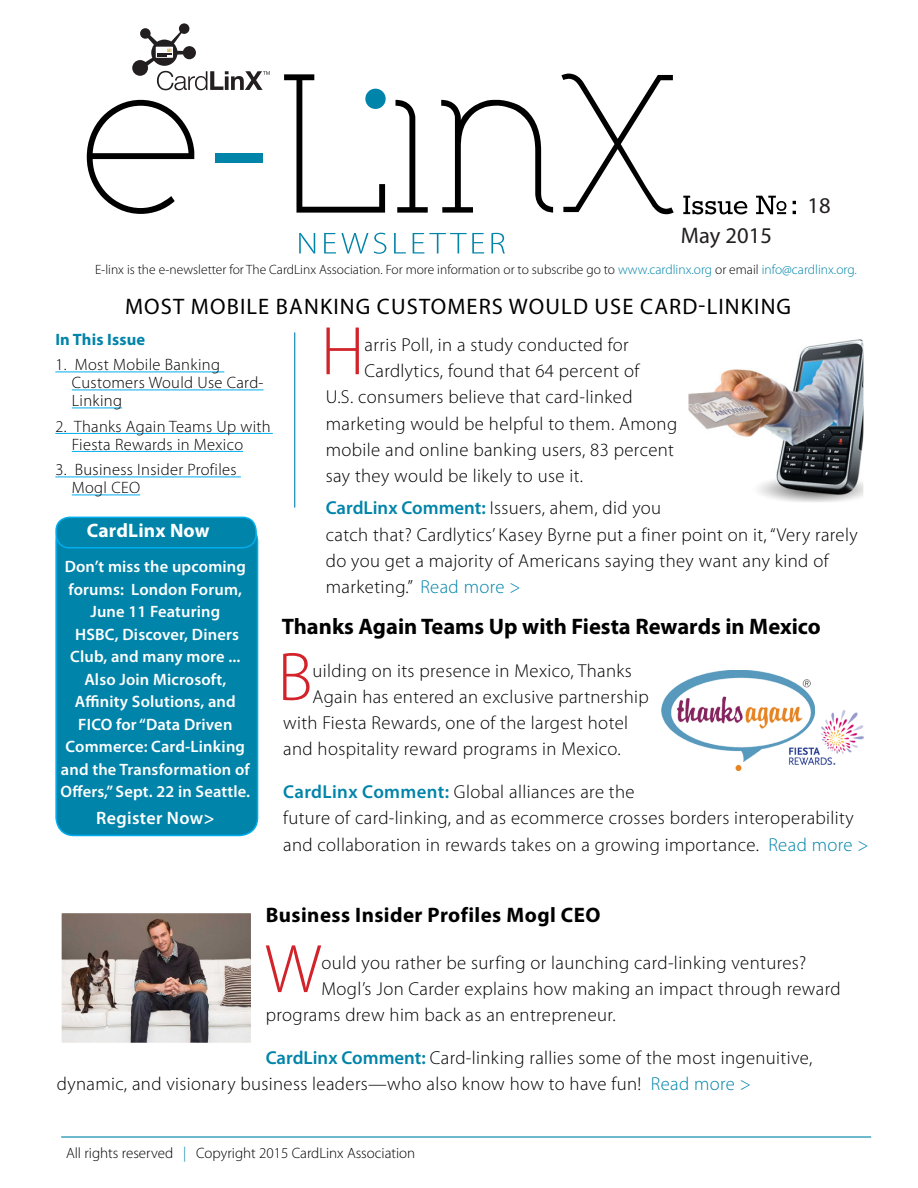
<style>
.page{position:relative;width:918px;height:1188px;background:#fff}
.page>*{position:absolute;margin:0;border:0;box-sizing:border-box;transform-origin:0 0}
.t1{font:300 69.3px "Myriad Pro";color:#d2232a}
.t2{font:22.5px "Myriad Pro";letter-spacing:.05em;color:#000}
.t3{font:700 22.5px "Myriad Pro";color:#000}
.t4{font:22.5px "Myriad Pro";letter-spacing:.005em;color:#231f20}
.t5{font:700 21px "Myriad Pro";letter-spacing:.02em;color:#000}
.t6{font:700 19.5px "Myriad Pro";letter-spacing:.01em;color:#fff}
.t7{font:300 18.75px/26.2px "Myriad Pro";letter-spacing:.02em;color:#000}
.t8{font:600 18px "Myriad Pro";letter-spacing:.02em;color:#fff}
.t9{font:600 16.5px/22.5px "Myriad Pro";letter-spacing:.01em;color:#fff;text-align:center}
.t10{font:300 16.5px/18px "Myriad Pro";letter-spacing:.02em;color:#000}
.t11{font:700 16.5px "Myriad Pro";letter-spacing:.01em;color:#0084a9}
.t12{font:300 15px "Myriad Pro";color:#000}
.t13{font:300 13.5px "Myriad Pro";color:#000}
.s1{color:#0084a9}
.s2{font-weight:600;color:#0084a9}
</style>
<div class="page">
<hr style="left:55px;top:372px;width:169px;height:1px;background:#00aeef">
<hr style="left:72px;top:390px;width:192px;height:1px;background:#00aeef">
<hr style="left:72px;top:408px;width:50px;height:1px;background:#00aeef">
<hr style="left:55px;top:433px;width:218px;height:1px;background:#00aeef">
<hr style="left:72px;top:451px;width:171px;height:1px;background:#00aeef">
<hr style="left:55px;top:477px;width:186px;height:1px;background:#00aeef">
<hr style="left:72px;top:495px;width:68px;height:1px;background:#00aeef">
<hr style="left:61px;top:1136px;width:810px;height:2px;background:#0084a9">
<img style="left:62px;top:913px;width:189px;height:130px">
<svg style="left:87px;top:100px;width:107px;height:114px"></svg>
<svg style="left:284px;top:74px;width:101px;height:139px"></svg>
<svg style="left:396px;top:100px;width:32px;height:113px"></svg>
<svg style="left:441px;top:100px;width:112px;height:113px"></svg>
<svg style="left:561px;top:73px;width:113px;height:141px"></svg>
<div style="left:365px;top:89px;width:21px;height:20px;background:#0084a9;border-radius:50%"></div>
<svg style="left:132px;top:23px;width:138px;height:67px"></svg>
<div style="left:215px;top:153px;width:48px;height:10px;background:#0084a9"></div>
<svg style="left:299px;top:233px;width:16px;height:20px"></svg>
<svg style="left:324px;top:233px;width:62px;height:21px"></svg>
<svg style="left:394px;top:233px;width:12px;height:20px"></svg>
<svg style="left:413px;top:233px;width:71px;height:20px"></svg>
<svg style="left:491px;top:233px;width:14px;height:20px"></svg>
<svg style="left:683px;top:196px;width:64px;height:18px"></svg>
<svg style="left:756px;top:196px;width:30px;height:18px"></svg>
<img style="left:688px;top:339px;width:175px;height:163px">
<img style="left:662px;top:671px;width:201px;height:99px">
<div style="left:56px;top:523px;width:202px;height:312px;background:#0084a9;border-radius:18px"></div>
<div style="left:55px;top:522px;width:203px;height:314px;border:2px solid #00aeef;border-radius:18px"></div>
<div style="left:56px;top:517px;width:200px;height:31px;background:#0084a9;border-radius:14px"></div>
<div style="left:55px;top:517px;width:202px;height:32px;border:2px solid #00aeef;border-radius:14px"></div>
<hr style="left:294px;top:332px;width:1px;height:176px;background:#0084a9">
<p class="t4" style="left:681px;top:221px;width:93px">MAY 2015</p>
<p class="t4" style="left:807px;top:192px;width:25px">18</p>
<p class="t13" style="left:95px;top:261px;width:763px">E-linx is the e-newsletter for The CardLinx Association. For more information or to subscribe go to <span class="s1">www.cardlinx.org</span> or email <span class="s1">info@cardlinx.org.</span></p>
<p class="t2" style="left:125px;top:292px;width:668px">MOST MOBILE BANKING CUSTOMERS WOULD USE CARD-LINKING</p>
<p class="t11" style="left:55px;top:328px;width:91px">In This Issue</p>
<p class="t10" style="left:72px;top:356px;width:193px;text-indent:-16px">1. Most Mobile Banking<br>Customers Would Use Card-<br>Linking</p>
<p class="t10" style="left:72px;top:417px;width:200px;text-indent:-16px">2. Thanks Again Teams Up with<br>Fiesta Rewards in Mexico</p>
<p class="t10" style="left:72px;top:461px;width:166px;text-indent:-16px">3. Business Insider Profiles<br>Mogl CEO</p>
<h1 class="t1" style="left:321px;top:309px;width:45px">H</h1>
<p class="t7" style="left:364px;top:331px;width:266px">arris Poll, in a study conducted for</p>
<p class="t7" style="left:364px;top:358px;width:276px">Cardlytics, found that 64 percent of</p>
<p class="t7" style="left:326px;top:384px;width:308px">U.S. consumers believe that card-linked</p>
<p class="t7" style="left:326px;top:410px;width:353px">marketing would be helpful to them. Among</p>
<p class="t7" style="left:326px;top:436px;width:350px">mobile and online banking users, 83 percent</p>
<p class="t7" style="left:326px;top:463px;width:259px">say they would be likely to use it.</p>
<p class="t7" style="left:326px;top:495px;width:533px"><span class="s2">CardLinx Comment:</span> Issuers, ahem, did you<br>catch that? Cardlytics’ Kasey Byrne put a finer point on it, “Very rarely do you get a majority of Americans saying they want any kind of marketing.” <span class="s1">Read more &gt;</span></p>
<p class="t6" style="left:87px;top:518px;width:124px">CardLinx Now</p>
<p class="t9" style="left:61px;top:555px;width:191px">Don’t miss the upcoming forums: London Forum,<br>June 11 Featuring<br>HSBC, Discover, Diners<br>Club, and many more ...<br>Also Join Microsoft,<br>Affinity Solutions, and<br>FICO for “Data Driven<br>Commerce: Card-Linking and the Transformation of<br>Offers,” Sept. 22 in Seattle.</p>
<p class="t8" style="left:96px;top:807px;width:120px">Register Now&gt;</p>
<p class="t3" style="left:282px;top:612px;width:541px">Thanks Again Teams Up with Fiesta Rewards in Mexico</p>
<h1 class="t1" style="left:278px;top:635px;width:36px">B</h1>
<p class="t7" style="left:313px;top:657px;width:321px">uilding on its presence in Mexico, Thanks</p>
<p class="t7" style="left:313px;top:683px;width:338px">Again has entered an exclusive partnership</p>
<p class="t7" style="left:283px;top:710px;width:346px">with Fiesta Rewards, one of the largest hotel</p>
<p class="t7" style="left:283px;top:736px;width:339px">and hospitality reward programs in Mexico.</p>
<p class="t7" style="left:283px;top:779px;width:587px"><span class="s2">CardLinx Comment:</span> Global alliances are the<br>future of card-linking, and as ecommerce crosses borders interoperability and collaboration in rewards takes on a growing importance. <span class="s1">Read more &gt;</span></p>
<p class="t5" style="left:266px;top:901px;width:336px">Business Insider Profiles Mogl CEO</p>
<h1 class="t1" style="left:265px;top:927px;width:58px">W</h1>
<p class="t7" style="left:322px;top:949px;width:486px">ould you rather be surfing or launching card-linking ventures?</p>
<p class="t7" style="left:322px;top:976px;width:521px">Mogl’s Jon Carder explains how making an impact through reward</p>
<p class="t7" style="left:266px;top:1002px;width:352px">programs drew him back as an entrepreneur.</p>
<p class="t7" style="left:57px;top:1045px;width:757px;text-indent:209px"><span class="s2">CardLinx Comment:</span> Card-linking rallies some of the most ingenuitive, dynamic, and visionary business leaders—who also know how to have fun! <span class="s1">Read more &gt;</span></p>
<p class="t12" style="left:66px;top:1144px;width:351px">All rights reserved <span class="s1">|</span> Copyright 2015 CardLinx Association</p>
</div>
